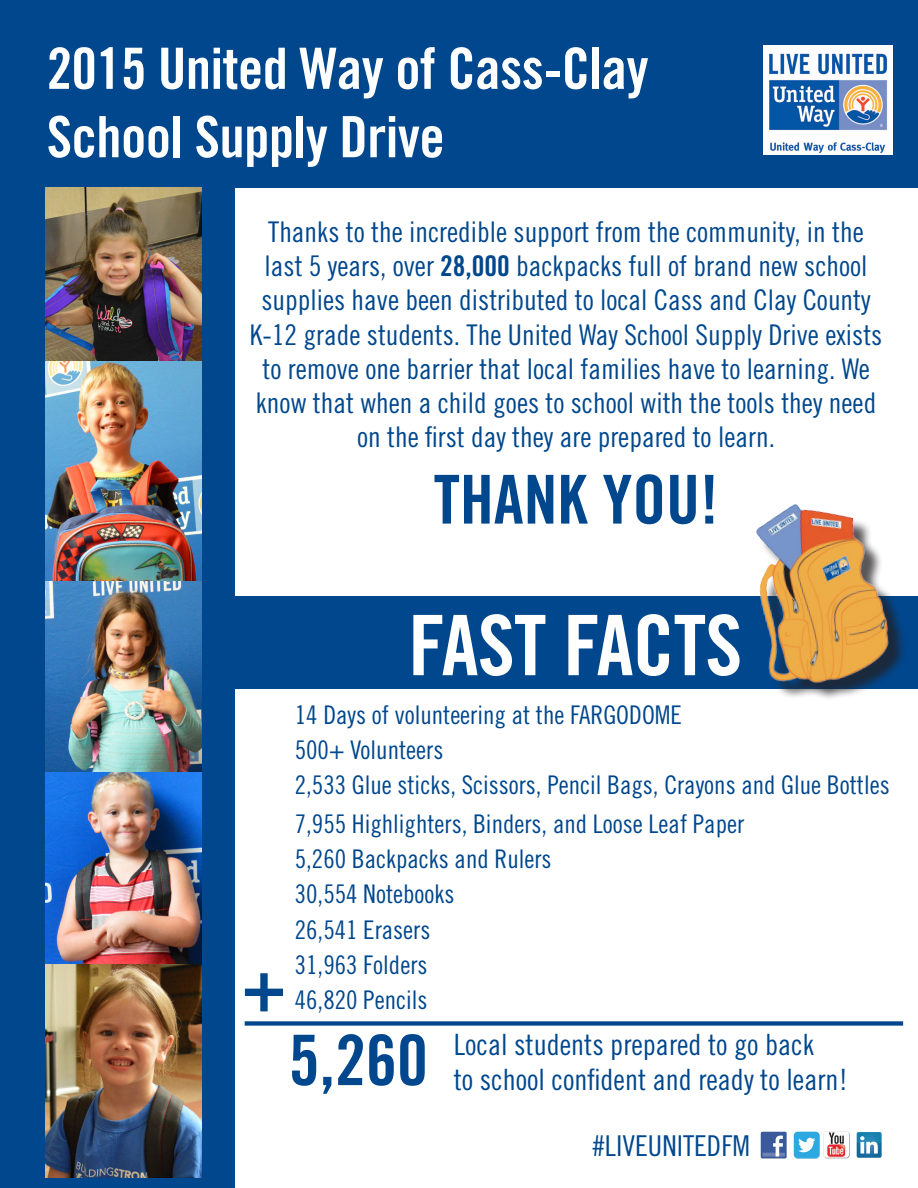
<style>
.page{position:relative;width:918px;height:1188px;background:#fff}
.page>*{position:absolute;margin:0;border:0;box-sizing:border-box;transform-origin:0 0}
.t1{font:83.55px "Trade Gothic Bold Cond Twenty";letter-spacing:-.01em;color:#fff}
.t2{font:75.3px "Trade Gothic Bold Cond Twenty";color:#01478d}
.t3{font:69.75px "Trade Gothic Bold Cond Twenty";color:#01478d}
.t4{font:67.5px "Trade Gothic Bold Cond Twenty";color:#01478d}
.t5{font:57px/68.4px "Trade Gothic Bold Cond Twenty";letter-spacing:-.01em;color:#fff}
.t6{font:29.4px "Trade Gothic Cond Eighteen";color:#01478d}
.t7{font:28.65px "Trade Gothic Cond Eighteen";color:#01478d}
.t8{font:28.5px/34.2px "Trade Gothic Cond Eighteen";color:#01478d;text-align:center}
.t9{font:25.65px "Trade Gothic Cond Eighteen";color:#01478d}
.s1{font-family:"Trade Gothic Bold Cond Twenty"}
</style>
<div class="page">
<div style="left:0;top:0;width:918px;height:188px;background:#01478d"></div>
<img style="left:763px;top:45px;width:130px;height:109px">
<div style="left:245px;top:1021px;width:658px;height:5px;background:#01478d"></div>
<div style="left:21px;top:188px;width:214px;height:1000px;background:#01478d"></div>
<img style="left:45px;top:188px;width:157px;height:990px">
<img style="left:760px;top:1131px;width:122px;height:28px">
<div style="left:215px;top:597px;width:703px;height:92px;background:#01478d"></div>
<div style="left:0;top:188px;width:44px;height:1000px;background:#01478d"></div>
<div style="left:760px;top:507px;width:147px;height:194px;background:#231f20;opacity:.75"></div>
<img style="left:742px;top:504px;width:155px;height:189px">
<p class="t5" style="left:47px;top:34px;width:603px">2015 United Way of Cass-Clay<br>School Supply Drive</p>
<p class="t8" style="left:250px;top:214px;width:634px">Thanks to the incredible support from the community, in the last 5 years, over <span class="s1">28,000</span> backpacks full of brand new school supplies have been distributed to local Cass and Clay County K-12 grade students. The United Way School Supply Drive exists to remove one barrier that local families have to learning. We know that when a child goes to school with the tools they need on the first day they are prepared to learn.</p>
<p class="t4" style="left:434px;top:459px;width:286px">THANK YOU!</p>
<p class="t1" style="left:408px;top:595px;width:336px">FAST FACTS</p>
<p class="t2" style="left:241px;top:939px;width:47px">+</p>
<p class="t9" style="left:295px;top:700px;width:389px">14 Days of volunteering at the FARGODOME</p>
<p class="t9" style="left:295px;top:735px;width:150px">500+ Volunteers</p>
<p class="t9" style="left:295px;top:770px;width:596px">2,533 Glue sticks, Scissors, Pencil Bags, Crayons and Glue Bottles</p>
<p class="t9" style="left:295px;top:808px;width:451px">7,955 Highlighters, Binders, and Loose Leaf Paper</p>
<p class="t9" style="left:295px;top:844px;width:258px">5,260 Backpacks and Rulers</p>
<p class="t9" style="left:295px;top:879px;width:161px">30,554 Notebooks</p>
<p class="t9" style="left:295px;top:915px;width:137px">26,541 Erasers</p>
<p class="t9" style="left:295px;top:950px;width:134px">31,963 Folders</p>
<p class="t9" style="left:295px;top:985px;width:134px">46,820 Pencils</p>
<p class="t3" style="left:289px;top:1018px;width:141px">5,260</p>
<p class="t6" style="left:454px;top:1027px;width:362px">Local students prepared to go back</p>
<p class="t6" style="left:454px;top:1062px;width:396px">to school confident and ready to learn!</p>
<p class="t7" style="left:592px;top:1129px;width:159px">#LIVEUNITEDFM</p>
</div>
